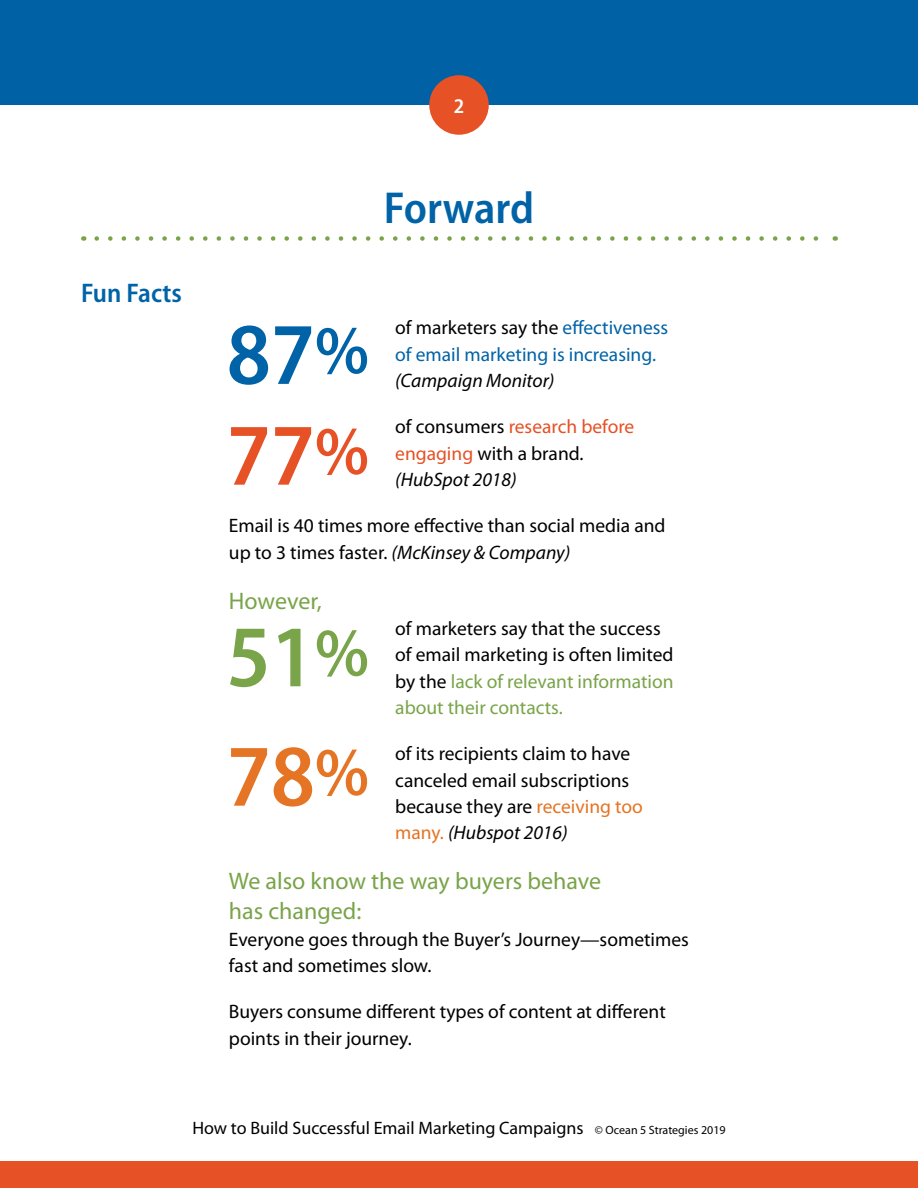
<style>
.page{position:relative;width:918px;height:1188px;background:#fff}
.page>*{position:absolute;margin:0;border:0;box-sizing:border-box;transform-origin:0 0}
.t1{font:600 semi-condensed 88.5px "Myriad Pro";color:#0063a7}
.t2{font:600 semi-condensed 88.5px "Myriad Pro";color:#79a449}
.t3{font:600 semi-condensed 88.5px "Myriad Pro";color:#e65125}
.t4{font:600 semi-condensed 88.5px "Myriad Pro";color:#e57424}
.t5{font:600 semi-condensed 45px "Myriad Pro";letter-spacing:-.005em;color:#0063a7}
.t6{font:600 semi-condensed 27px "Myriad Pro";color:#0063a7}
.t7{font:24px/30px "Myriad Pro";color:#79a449}
.t8{font:600 semi-condensed 21px "Myriad Pro";color:#fff}
.t9{font:19.5px/26.2px "Myriad Pro";color:#000}
.t10{font:19.5px/26.2px "Myriad Pro";color:#0063a7}
.t11{font:italic 19.5px "Myriad Pro";color:#000}
.t12{font:18px "Myriad Pro";color:#000}
.s1{color:#000}
.s2{color:#e65125}
.s3{font-style:italic}
.s4{color:#79a449}
.s5{color:#e57424}
.s6{font-size:69px}
.s7{font-size:12px}
</style>
<div class="page">
<div style="left:0;top:0;width:918px;height:105px;background:#0062a5"></div>
<div style="left:0;top:1161px;width:918px;height:27px;background:#e65125"></div>
<div style="left:429px;top:75px;width:60px;height:60px;background:#e65125;border-radius:50%"></div>
<svg style="left:97px;top:236px;width:722px;height:5px"></svg>
<p class="t8" style="left:454px;top:93px;width:12px">2</p>
<h3 class="t6" style="left:81px;top:275px;width:102px">Fun Facts</h3>
<h2 class="t5" style="left:384px;top:179px;width:152px">Forward</h2>
<p class="t10" style="left:395px;top:314px;width:275px"><span class="s1">of marketers say the</span> effectiveness of email marketing is increasing.</p>
<p class="t11" style="left:395px;top:368px;width:161px">(Campaign Monitor)</p>
<p class="t9" style="left:395px;top:413px;width:241px">of consumers <span class="s2">research before engaging</span> with a brand. <span class="s3">(HubSpot 2018)</span></p>
<p class="t9" style="left:229px;top:512px;width:438px">Email is 40 times more effective than social media and up to 3 times faster. <span class="s3">(McKinsey &amp; Company)</span></p>
<p class="t7" style="left:229px;top:585px;width:94px">However,</p>
<p class="t9" style="left:395px;top:615px;width:280px">of marketers say that the success of email marketing is often limited by the <span class="s4">lack of relevant information about their contacts.</span></p>
<p class="t9" style="left:395px;top:740px;width:249px">of its recipients claim to have canceled email subscriptions because they are <span class="s5">receiving too many.</span> <span class="s3">(Hubspot 2016)</span></p>
<p class="t7" style="left:229px;top:866px;width:374px">We also know the way buyers behave has changed:</p>
<p class="t9" style="left:229px;top:926px;width:461px">Everyone goes through the Buyer’s Journey—sometimes fast and sometimes slow.</p>
<p class="t9" style="left:229px;top:998px;width:438px">Buyers consume different types of content at different points in their journey.</p>
<h1 class="t1" style="left:227px;top:299px;width:144px">87<span class="s6">%</span></h1>
<h1 class="t3" style="left:227px;top:399px;width:144px">77<span class="s6">%</span></h1>
<h1 class="t2" style="left:227px;top:601px;width:144px">51<span class="s6">%</span></h1>
<h1 class="t4" style="left:227px;top:720px;width:144px">78<span class="s6">%</span></h1>
<p class="t12" style="left:192px;top:1117px;width:535px">How to Build Successful Email Marketing Campaigns <span class="s7">© Ocean 5 Strategies 2019</span></p>
</div>
